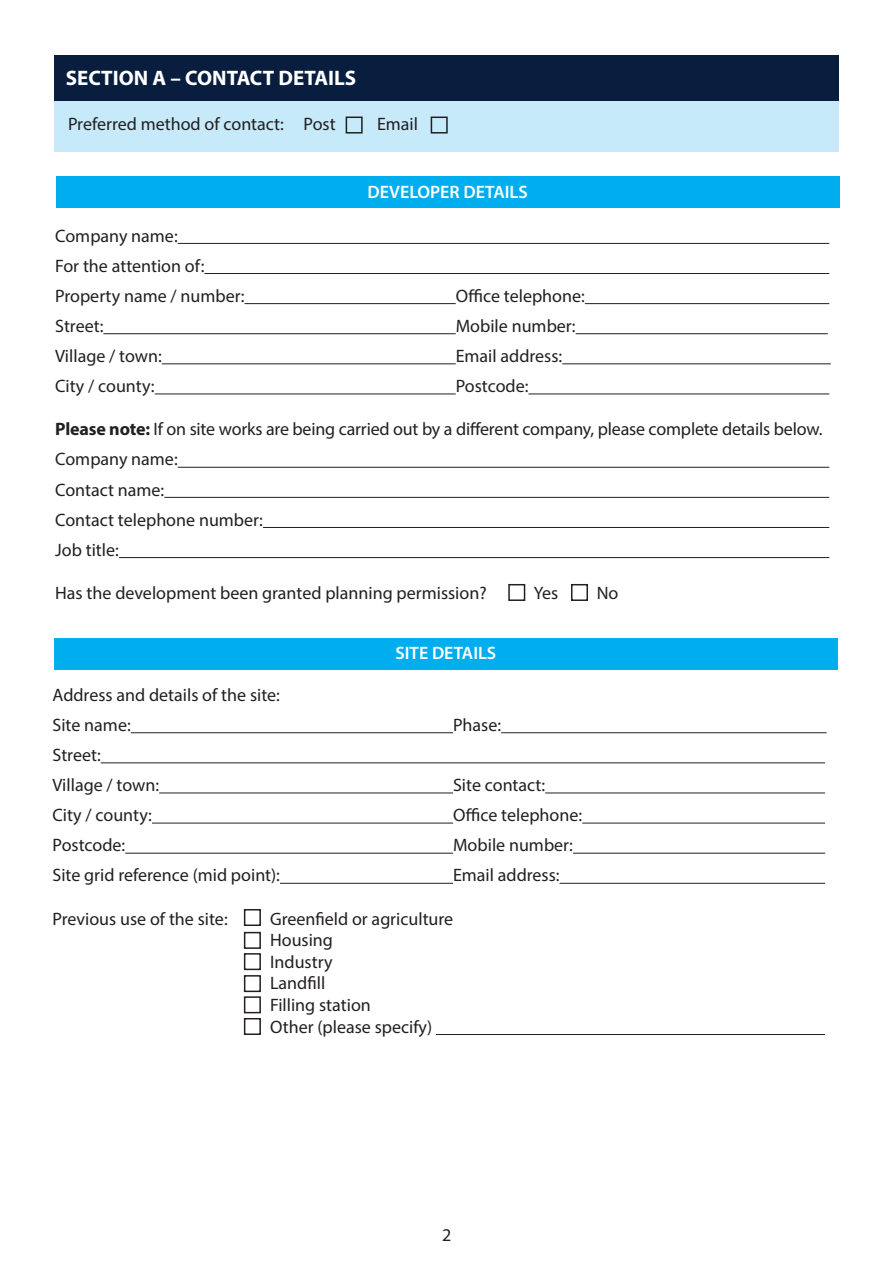
<style>
.page{position:relative;width:893px;height:1263px;background:#fff}
.page>*{position:absolute;margin:0;border:0;box-sizing:border-box;transform-origin:0 0}
.t1{font:700 21px "Myriad Pro";color:#fff}
.t2{font:18px/30.2px "Myriad Pro";color:#231f20}
.t3{font:600 18px "Myriad Pro";color:#fff}
.s1{font-weight:700}
</style>
<div class="page">
<div style="left:54px;top:101px;width:785px;height:51px;background:#c6eafa"></div>
<hr style="left:178px;top:243px;width:651px;height:1px;background:#231f20">
<hr style="left:204px;top:273px;width:625px;height:1px;background:#231f20">
<hr style="left:245px;top:303px;width:211px;height:1px;background:#231f20">
<hr style="left:585px;top:303px;width:244px;height:1px;background:#231f20">
<hr style="left:103px;top:333px;width:353px;height:1px;background:#231f20">
<hr style="left:576px;top:333px;width:252px;height:1px;background:#231f20">
<hr style="left:162px;top:363px;width:294px;height:1px;background:#231f20">
<hr style="left:562px;top:363px;width:269px;height:1px;background:#231f20">
<hr style="left:155px;top:393px;width:301px;height:1px;background:#231f20">
<hr style="left:528px;top:393px;width:301px;height:1px;background:#231f20">
<hr style="left:178px;top:467px;width:651px;height:1px;background:#231f20">
<hr style="left:164px;top:497px;width:665px;height:1px;background:#231f20">
<hr style="left:263px;top:527px;width:566px;height:1px;background:#231f20">
<hr style="left:119px;top:557px;width:710px;height:1px;background:#231f20">
<div style="left:346px;top:117px;width:17px;height:17px;border:2px solid #231f20"></div>
<div style="left:431px;top:117px;width:17px;height:17px;border:2px solid #231f20"></div>
<div style="left:508px;top:584px;width:17px;height:17px;border:2px solid #231f20"></div>
<div style="left:571px;top:584px;width:17px;height:17px;border:2px solid #231f20"></div>
<div style="left:56px;top:176px;width:783px;height:32px;background:#00aeef"></div>
<div style="left:54px;top:55px;width:785px;height:46px;background:#091e3f"></div>
<div style="left:54px;top:638px;width:784px;height:32px;background:#00aeef"></div>
<hr style="left:131px;top:732px;width:322px;height:1px;background:#231f20">
<hr style="left:501px;top:732px;width:326px;height:1px;background:#231f20">
<hr style="left:101px;top:762px;width:724px;height:1px;background:#231f20">
<hr style="left:159px;top:792px;width:294px;height:1px;background:#231f20">
<hr style="left:545px;top:792px;width:280px;height:1px;background:#231f20">
<hr style="left:152px;top:823px;width:301px;height:1px;background:#231f20">
<hr style="left:582px;top:823px;width:243px;height:1px;background:#231f20">
<hr style="left:125px;top:853px;width:328px;height:1px;background:#231f20">
<hr style="left:573px;top:853px;width:252px;height:1px;background:#231f20">
<hr style="left:280px;top:883px;width:173px;height:1px;background:#231f20">
<hr style="left:560px;top:883px;width:265px;height:1px;background:#231f20">
<hr style="left:436px;top:1034px;width:389px;height:1px;background:#231f20">
<div style="left:244px;top:909px;width:17px;height:17px;border:2px solid #231f20"></div>
<div style="left:244px;top:932px;width:17px;height:17px;border:2px solid #231f20"></div>
<div style="left:244px;top:953px;width:17px;height:17px;border:2px solid #231f20"></div>
<div style="left:244px;top:975px;width:17px;height:17px;border:2px solid #231f20"></div>
<div style="left:244px;top:996px;width:17px;height:17px;border:2px solid #231f20"></div>
<div style="left:244px;top:1018px;width:17px;height:17px;border:2px solid #231f20"></div>
<p class="t1" style="left:66px;top:64px;width:292px">SECTION A – CONTACT DETAILS</p>
<p class="t2" style="left:68px;top:108px;width:269px">Preferred method of contact: Post</p>
<p class="t2" style="left:377px;top:108px;width:43px">Email</p>
<p class="t2" style="left:55px;top:220px;width:191px">Company name:<br>For the attention of:<br>Property name / number:</p>
<p class="t3" style="left:368px;top:180px;width:162px">DEVELOPER DETAILS</p>
<p class="t2" style="left:456px;top:280px;width:131px">Office telephone:</p>
<p class="t2" style="left:55px;top:310px;width:50px">Street:</p>
<p class="t2" style="left:456px;top:310px;width:121px">Mobile number:</p>
<p class="t2" style="left:55px;top:341px;width:108px">Village / town:</p>
<p class="t2" style="left:456px;top:341px;width:108px">Email address:</p>
<p class="t2" style="left:55px;top:371px;width:101px">City / county:</p>
<p class="t2" style="left:456px;top:371px;width:74px">Postcode:</p>
<p class="t2" style="left:55px;top:414px;width:769px"><span class="s1">Please note:</span> If on site works are being carried out by a different company, please complete details below.<br>Company name:<br>Contact name:<br>Contact telephone number:<br>Job title:</p>
<p class="t2" style="left:55px;top:577px;width:433px">Has the development been granted planning permission?</p>
<p class="t2" style="left:534px;top:577px;width:26px">Yes</p>
<p class="t2" style="left:597px;top:577px;width:23px">No</p>
<p class="t2" style="left:53px;top:679px;width:229px">Address and details of the site:<br>Site name:</p>
<p class="t2" style="left:53px;top:740px;width:108px">Street:<br>Village / town:</p>
<p class="t3" style="left:395px;top:642px;width:102px">SITE DETAILS</p>
<p class="t2" style="left:453px;top:709px;width:50px">Phase:</p>
<p class="t2" style="left:453px;top:770px;width:94px">Site contact:</p>
<p class="t2" style="left:53px;top:800px;width:101px">City / county:</p>
<p class="t2" style="left:453px;top:800px;width:131px">Office telephone:</p>
<p class="t2" style="left:53px;top:830px;width:74px">Postcode:</p>
<p class="t2" style="left:453px;top:830px;width:121px">Mobile number:</p>
<p class="t2" style="left:53px;top:860px;width:229px">Site grid reference (mid point):</p>
<p class="t2" style="left:453px;top:860px;width:108px">Email address:</p>
<p class="t2" style="left:53px;top:903px;width:177px">Previous use of the site:</p>
<p class="t2" style="left:270px;top:907px;width:185px;line-height:21.6px">Greenfield or agriculture<br>Housing<br>Industry<br>Landfill<br>Filling station<br>Other (please specify)</p>
<p class="t2" style="left:442px;top:1220px;width:11px">2</p>
</div>
